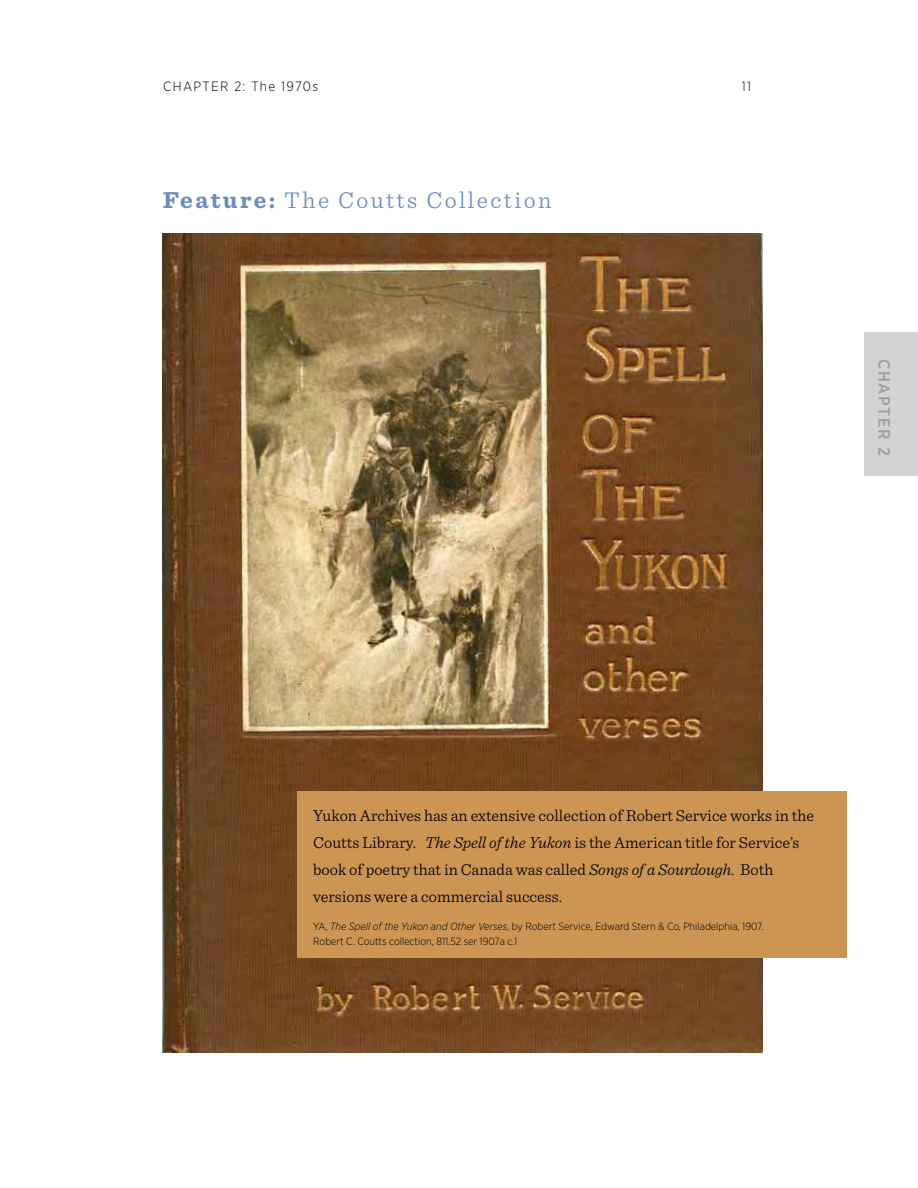
<style>
.page{position:relative;width:918px;height:1188px;background:#fff}
.page>*{position:absolute;margin:0;border:0;box-sizing:border-box;transform-origin:0 0}
.t1{font:300 24px "Sentinel";letter-spacing:.1em;color:#6e8bbe}
.t2{font:300 16.5px/27px "Sentinel";color:#000}
.t3{font:500 16.5px "Gotham Narrow";letter-spacing:.1em;color:#9d9fa2}
.t4{font:300 13.5px "Gotham Narrow";letter-spacing:.1em;color:#000}
.t5{font:300 10.5px/15px "Gotham Narrow";color:#000}
.s1{font-weight:700}
.s2{font-style:italic}
</style>
<div class="page">
<div style="left:864px;top:332px;width:54px;height:144px;background:#d1d3d4"></div>
<img style="left:162px;top:233px;width:600px;height:820px">
<div style="left:297px;top:791px;width:550px;height:167px;background:#cc9554"></div>
<p class="t4" style="left:163px;top:78px;width:20px">Chapter</p>
<p class="t4" style="left:234px;top:78px;width:85px">2: The 1970s</p>
<p class="t4" style="left:742px;top:78px;width:11px">11</p>
<h1 class="t1" style="left:163px;top:182px;width:390px"><span class="s1">Feature:</span> The Coutts Collection</h1>
<p class="t3" style="left:895px;top:359px;width:98px;rotate:90deg">Chapter 2</p>
<p class="t2" style="left:313px;top:801px;width:503px">Yukon Archives has an extensive collection of Robert Service works in the Coutts Library. <span class="s2">The Spell of the Yukon</span> is the American title for Service’s book of poetry that in Canada was called <span class="s2">Songs of a Sourdough</span>. Both versions were a commercial success.</p>
<p class="t5" style="left:313px;top:918px;width:452px">YA, <span class="s2">The Spell of the Yukon and Other Verses</span>, by Robert Service, Edward Stern &amp; Co, Philadelphia, 1907.<br>Robert C. Coutts collection, 811.52 ser 1907a c.1</p>
</div>
